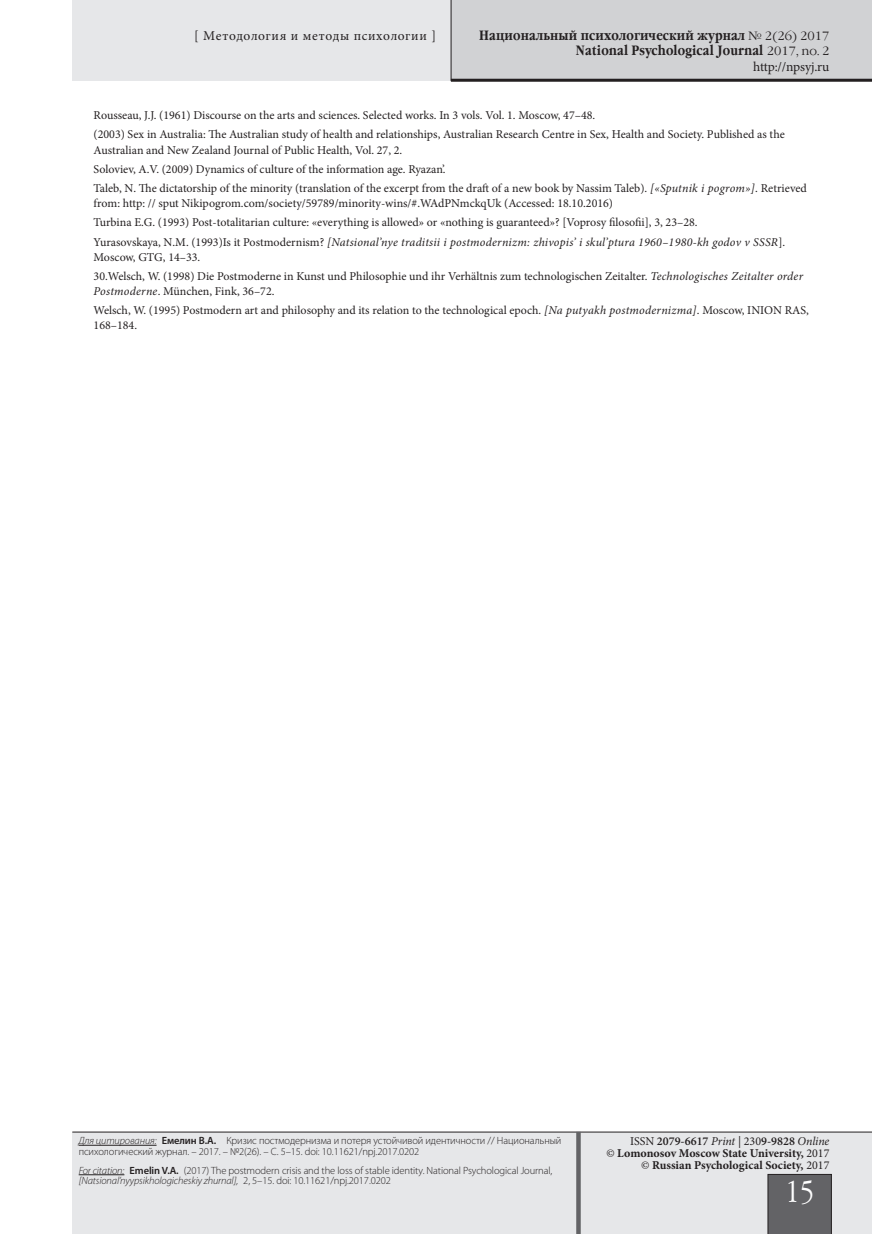
<style>
.page{position:relative;width:872px;height:1234px;background:#fff}
.page>*{position:absolute;margin:0;border:0;box-sizing:border-box;transform-origin:0 0}
.t1{font:30px "Garamond Narrow C";color:#fff}
.t2{font:700 13.5px/15px "Garamond Narrow C";letter-spacing:.01em;color:#231f20;text-align:right}
.t3{font:13.5px "Minion Pro";letter-spacing:.045em;color:#231f20}
.t4{font:13.5px "Minion Pro";letter-spacing:-.015em;color:#231f20}
.Reference{font:12px/15px "Minion Pro";color:#231f20}
.Reference-2{font:italic 12px/15px "Minion Pro";letter-spacing:.02em;color:#231f20}
.t5{font:700 12px/12px "Minion Pro";color:#231f20;text-align:right}
.t6{font:300 10.5px/10.5px "Myriad Pro";letter-spacing:-.01em;color:#231f20}
.s1{font-family:"Garamond C";font-weight:400;font-size:12px}
.s2{font-style:italic}
.s3{font-style:normal}
.s4{font-weight:600}
.s5{font-weight:400}
.s6{font-weight:400;font-style:italic}
</style>
<div class="page">
<div style="left:72px;top:0;width:800px;height:81px;background:#e6e7e9"></div>
<div style="left:451px;top:0;width:421px;height:81px;background:#d1d2d4"></div>
<div style="left:72px;top:1132px;width:800px;height:101px;background:#e6e7e9"></div>
<hr style="left:72px;top:1131px;width:800px;height:1px;background:#231f20">
<div style="left:767px;top:1173px;width:64px;height:60px;background:#636366"></div>
<hr style="left:451px;top:79px;width:421px;height:3px;background:#231f20">
<div style="left:576px;top:1131px;width:5px;height:102px;background:#636366"></div>
<hr style="left:451px;top:0;width:1px;height:81px;background:#231f20">
<hr style="left:79px;top:1144px;width:78px;height:1px;background:#231f20">
<hr style="left:79px;top:1174px;width:45px;height:1px;background:#231f20">
<p class="t3" style="left:194px;top:26px;width:243px">[ Методология и методы психологии ]</p>
<p class="t2" style="left:479px;top:28px;width:352px">Национальный психологический журнал <span class="s1">№ 2(26) 2017<br></span>National Psychological Journal <span class="s1">2017, no. 2</span></p>
<p class="t4" style="left:753px;top:57px;width:78px">http://npsyj.ru</p>
<p class="Reference" style="left:94px;top:108px;width:503px">Rousseau, J.J. (1961) Discourse on the arts and sciences. Selected works. In 3 vols. Vol. 1. Moscow, 47–48.</p>
<p class="Reference" style="left:94px;top:127px;width:692px">(2003) Sex in Australia: The Australian study of health and relationships, Australian Research Centre in Sex, Health and Society. Published as the<br>Australian and New Zealand Journal of Public Health, Vol. 27, 2.</p>
<p class="Reference" style="left:94px;top:161px;width:353px">Soloviev, A.V. (2009) Dynamics of culture of the information age. Ryazan’.</p>
<p class="Reference" style="left:94px;top:181px;width:715px">Taleb, N. The dictatorship of the minority (translation of the excerpt from the draft of a new book by Nassim Taleb). <span class="s2">[«Sputnik i pogrom»]</span>. Retrieved from: http: // sput Nikipogrom.com/society/59789/minority-wins/#.WAdPNmckqUk (Accessed: 18.10.2016)</p>
<p class="Reference" style="left:94px;top:215px;width:605px">Turbina E.G. (1993) Post-totalitarian culture: «everything is allowed» or «nothing is guaranteed»? [Voprosy filosofii], 3, 23–28.</p>
<p class="Reference-2" style="left:94px;top:234px;width:693px"><span class="s3">Yurasovskaya, N.M. (1993)Is it Postmodernism?</span> [Natsional’nye traditsii i postmodernizm: zhivopis’ i skul’ptura 1960–1980-kh godov v SSSR<span class="s3">].<br>Moscow, GTG, 14–33.</span></p>
<p class="Reference" style="left:94px;top:268px;width:711px">30.Welsch, W. (1998) Die Postmoderne in Kunst und Philosophie und ihr Verhältnis zum technologischen Zeitalter. <span class="s2">Technologisches Zeitalter order<br>Postmoderne</span>. München, Fink, 36–72.</p>
<p class="Reference" style="left:94px;top:303px;width:717px">Welsch, W. (1995) Postmodern art and philosophy and its relation to the technological epoch. <span class="s2">[Na putyakh postmodernizma]</span>. Moscow, INION RAS,<br>168–184.</p>
<p class="t6" style="left:79px;top:1134px;width:484px"><span class="s2">Для цитирования:</span> <span class="s4">Емелин В.А.</span> Кризис постмодернизма и потеря устойчивой идентичности // Национальный психологический журнал. – 2017. – №2(26). – С. 5–15. doi: 10.11621/npj.2017.0202</p>
<p class="t6" style="left:79px;top:1164px;width:475px"><span class="s2">For citation:</span> <span class="s4">Emelin V.A.</span> (2017) The postmodern crisis and the loss of stable identity. National Psychological Journal, <span class="s2">[Natsional’nyypsikhologicheskiy zhurnal],</span> 2, 5–15. doi: 10.11621/npj.2017.0202</p>
<p class="t5" style="left:606px;top:1134px;width:225px"><span class="s5">ISSN</span> <span class="s4">2079-6617</span> <span class="s6">Print</span> <span class="s5">| 230</span><span class="s4">9-9828</span> <span class="s6">Online<br>©</span> Lomonosov Moscow State University, <span class="s5">2017 ©</span> Russian Psychological Society, <span class="s5">2017</span></p>
<h1 class="t1" style="left:785px;top:1175px;width:31px">15</h1>
</div>
